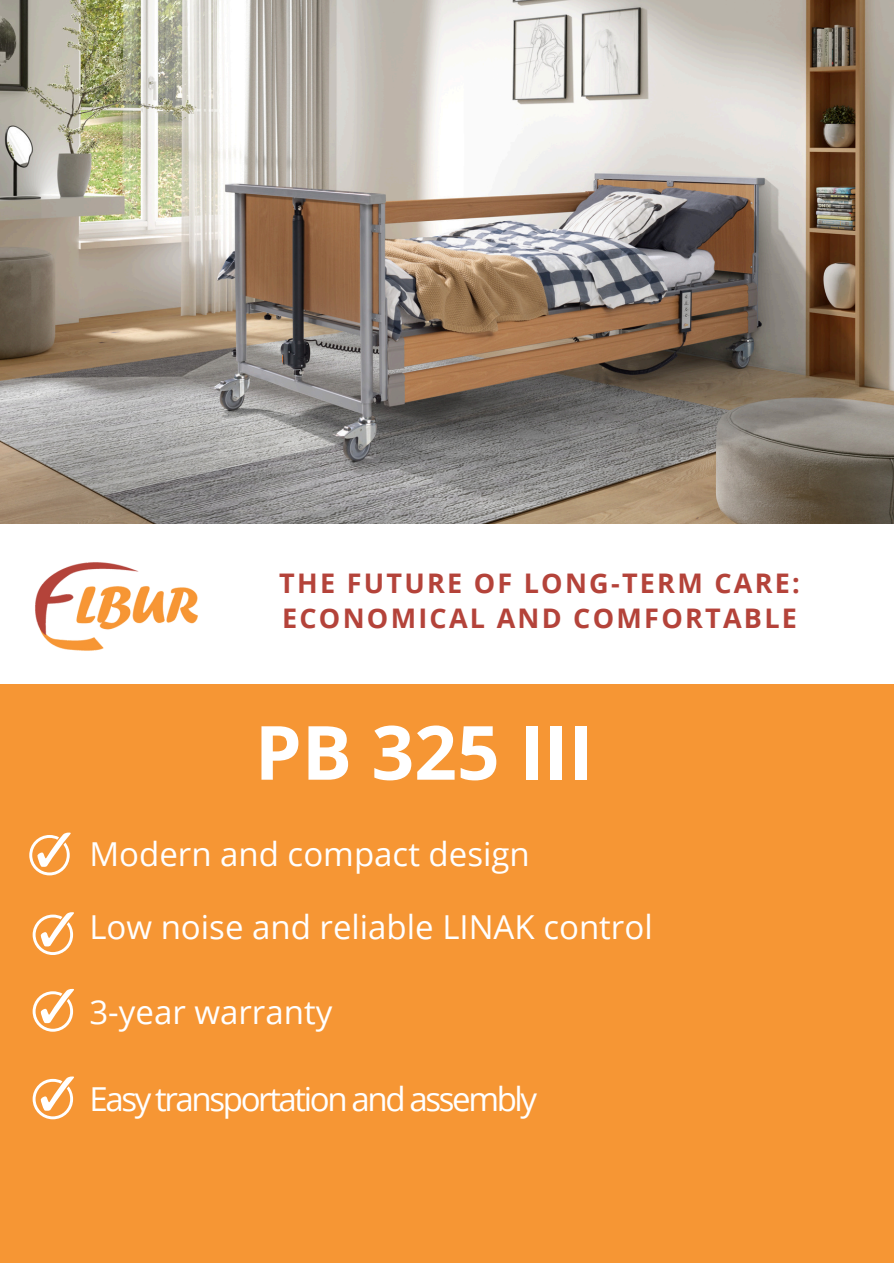
<style>
.page{position:relative;width:894px;height:1264px;background:#fff}
.page>*{position:absolute;margin:0;border:0;box-sizing:border-box;transform-origin:0 0}
.t1{font:700 74.85px "Open Sans";color:#fff}
.t2{font:33px "Open Sans";color:#fff}
.t3{font:33px "Open Sans";letter-spacing:-.07em;color:#fff}
.t4{font:700 27px "Open Sans";letter-spacing:.085em;color:#b4433a}
</style>
<div class="page">
<img style="left:35px;top:562px;width:163px;height:89px">
<div style="left:0;top:684px;width:893px;height:579px;background:#f69634"></div>
<svg style="left:29px;top:832px;width:42px;height:43px"></svg>
<svg style="left:33px;top:912px;width:41px;height:43px"></svg>
<svg style="left:33px;top:1076px;width:41px;height:43px"></svg>
<svg style="left:33px;top:988px;width:41px;height:43px"></svg>
<img style="left:0;top:0;width:893px;height:523px">
<p class="t4" style="left:279px;top:564px;width:522px">THE FUTURE OF LONG-TERM CARE:</p>
<p class="t4" style="left:282px;top:598px;width:516px">ECONOMICAL AND COMFORTABLE</p>
<p class="t1" style="left:255px;top:699px;width:340px">PB 325 III</p>
<p class="t2" style="left:89px;top:830px;width:442px">Modern and compact design</p>
<p class="t2" style="left:89px;top:903px;width:564px">Low noise and reliable LINAK control</p>
<h1 class="t2" style="left:89px;top:988px;width:244px">3-year warranty</h1>
<p class="t3" style="left:89px;top:1075px;width:449px">Easy transportation and assembly</p>
</div>
